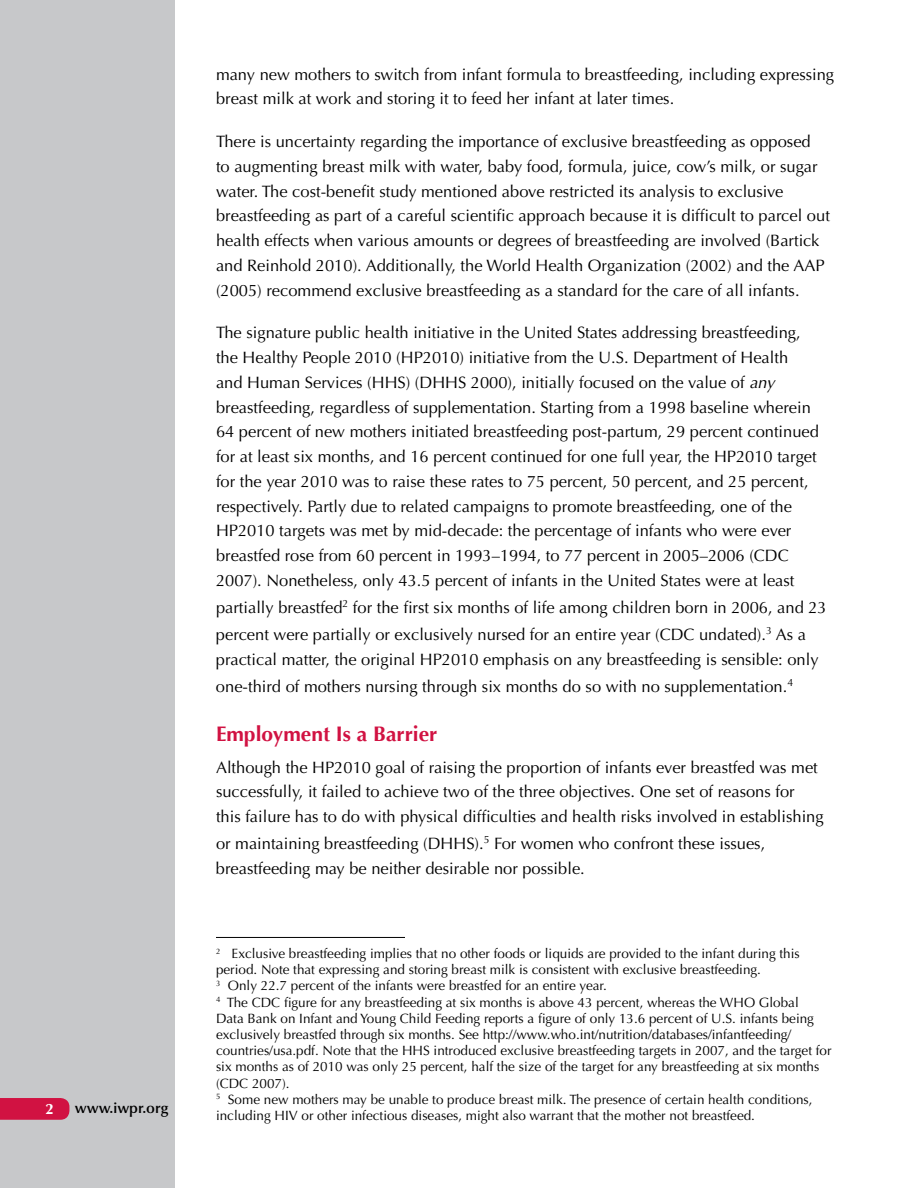
<style>
.page{position:relative;width:918px;height:1188px;background:#fff}
.page>*{position:absolute;margin:0;border:0;box-sizing:border-box;transform-origin:0 0}
.t1{font:700 21px "Optima";color:#d11242}
.t2{font:16.5px/24.8px "Optima";color:#000}
.t3{font:600 15px "Optima";color:#000}
.t4{font:700 15px "Optima";color:#fff}
.t5{font:13.5px/16.2px "Optima";color:#000}
.s1{font-style:italic}
</style>
<div class="page">
<div style="left:0;top:0;width:176px;height:1188px;background:#c7c8ca"></div>
<div style="left:0;top:1098px;width:69px;height:22px;background:#d11242"></div>
<hr style="left:216px;top:937px;width:189px;height:1px;background:#000">
<p class="t4" style="left:46px;top:1101px;width:10px">2</p>
<p class="t3" style="left:75px;top:1099px;width:95px">www.iwpr.org</p>
<p class="t2" style="left:216px;top:62px;width:620px">many new mothers to switch from infant formula to breastfeeding, including expressing breast milk at work and storing it to feed her infant at later times.</p>
<p class="t2" style="left:216px;top:129px;width:615px">There is uncertainty regarding the importance of exclusive breastfeeding as opposed<br>to augmenting breast milk with water, baby food, formula, juice, cow’s milk, or sugar water. The cost-benefit study mentioned above restricted its analysis to exclusive breastfeeding as part of a careful scientific approach because it is difficult to parcel out health effects when various amounts or degrees of breastfeeding are involved (Bartick and Reinhold 2010). Additionally, the World Health Organization (2002) and the AAP (2005) recommend exclusive breastfeeding as a standard for the care of all infants.</p>
<p class="t2" style="left:216px;top:321px;width:605px">The signature public health initiative in the United States addressing breastfeeding, the Healthy People 2010 (HP2010) initiative from the U.S. Department of Health<br>and Human Services (HHS) (DHHS 2000), initially focused on the value of <span class="s1">any </span>breastfeeding, regardless of supplementation. Starting from a 1998 baseline wherein 64 percent of new mothers initiated breastfeeding post-partum, 29 percent continued for at least six months, and 16 percent continued for one full year, the HP2010 target for the year 2010 was to raise these rates to 75 percent, 50 percent, and 25 percent, respectively. Partly due to related campaigns to promote breastfeeding, one of the HP2010 targets was met by mid-decade: the percentage of infants who were ever breastfed rose from 60 percent in 1993–1994, to 77 percent in 2005–2006 (CDC 2007). Nonetheless, only 43.5 percent of infants in the United States were at least</p>
<p class="t2" style="left:216px;top:594px;width:612px;line-height:27px">partially breastfed<sup>2</sup> for the first six months of life among children born in 2006, and 23 percent were partially or exclusively nursed for an entire year (CDC undated).<sup>3</sup> As a</p>
<p class="t2" style="left:216px;top:646px;width:604px;line-height:27px">practical matter, the original HP2010 emphasis on any breastfeeding is sensible: only one-third of mothers nursing through six months do so with no supplementation.<sup>4</sup></p>
<p class="t1" style="left:216px;top:722px;width:223px">Employment Is a Barrier</p>
<p class="t2" style="left:216px;top:755px;width:609px">Although the HP2010 goal of raising the proportion of infants ever breastfed was met successfully, it failed to achieve two of the three objectives. One set of reasons for<br>this failure has to do with physical difficulties and health risks involved in establishing</p>
<p class="t2" style="left:216px;top:831px;width:551px">or maintaining breastfeeding (DHHS).<sup>5</sup> For women who confront these issues, breastfeeding may be neither desirable nor possible.</p>
<p class="t5" style="left:216px;top:946px;width:617px"><sup>2</sup> Exclusive breastfeeding implies that no other foods or liquids are provided to the infant during this period. Note that expressing and storing breast milk is consistent with exclusive breastfeeding.<br><sup>3</sup> Only 22.7 percent of the infants were breastfed for an entire year.<br><sup>4</sup> The CDC figure for any breastfeeding at six months is above 43 percent, whereas the WHO Global<br>Data Bank on Infant and Young Child Feeding reports a figure of only 13.6 percent of U.S. infants being exclusively breastfed through six months. See http://www.who.int/nutrition/databases/infantfeeding/ countries/usa.pdf. Note that the HHS introduced exclusive breastfeeding targets in 2007, and the target for six months as of 2010 was only 25 percent, half the size of the target for any breastfeeding at six months (CDC 2007).<br><sup>5</sup> Some new mothers may be unable to produce breast milk. The presence of certain health conditions, including HIV or other infectious diseases, might also warrant that the mother not breastfeed.</p>
</div>
